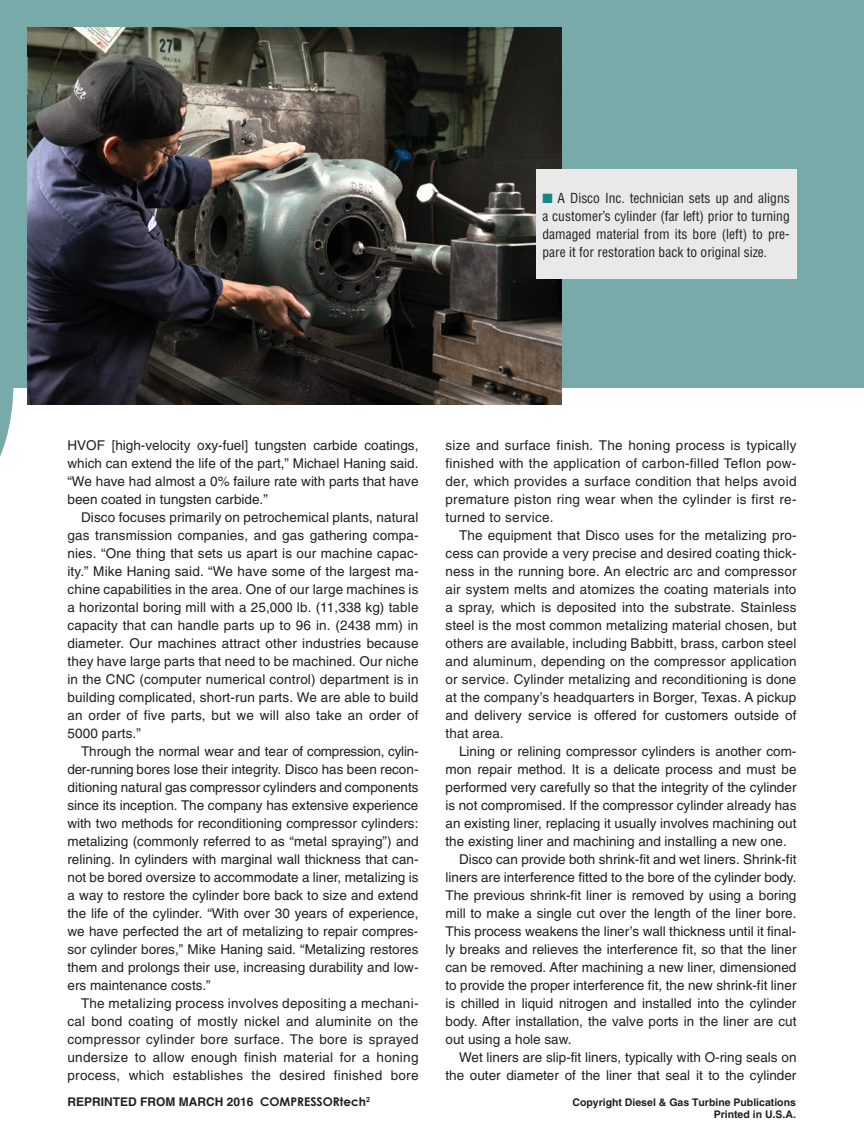
<style>
.page{position:relative;width:864px;height:1134px;background:#fff}
.page>*{position:absolute;margin:0;border:0;box-sizing:border-box;transform-origin:0 0}
.t1{font:13.5px/18px "Helvetica";color:#231f20;text-align:justify}
.t2{font:condensed 13.5px/18px "Helvetica";color:#231f20;text-align:justify}
.t3{font:700 12px "Helvetica";color:#231f20}
.t4{font:700 10.5px/12px "Helvetica";color:#231f20;text-align:right}
.s1{color:#178582}
.s2{font-family:"Century Gothic"}
</style>
<div class="page">
<svg style="left:0;top:388px;width:14px;height:69px"></svg>
<div style="left:0;top:0;width:864px;height:388px;background:#78aaaa"></div>
<img style="left:27px;top:27px;width:535px;height:378px">
<div style="left:536px;top:170px;width:260px;height:109px;background:#e9e9ea"></div>
<p class="t2" style="left:542px;top:188px;width:249px"><span class="s1">■</span> A Disco Inc. technician sets up and aligns a customer’s cylinder (far left) prior to turning damaged material from its bore (left) to pre&shy;pare it for restoration back to original size.</p>
<p class="t1" style="left:68px;top:436px;width:353px">HVOF [high-velocity oxy-fuel] tungsten carbide coatings, which can extend the life of the part,” Michael Haning said. “We have had almost a 0% failure rate with parts that have been coated in tungsten carbide.”</p>
<p class="t1" style="left:68px;top:508px;width:353px;text-indent:14px">Disco focuses primarily on petrochemical plants, natural gas transmission companies, and gas gathering compa&shy;nies. “One thing that sets us apart is our machine capac&shy;ity.” Mike Haning said. “We have some of the largest ma&shy;chine capabilities in the area. One of our large machines is a horizontal boring mill with a 25,000 lb. (11,338 kg) table capacity that can handle parts up to 96 in. (2438 mm) in diameter. Our machines attract other industries because they have large parts that need to be machined. Our niche in the CNC (computer numerical control) department is in building complicated, short-run parts. We are able to build an order of five parts, but we will also take an order of 5000 parts.”</p>
<p class="t1" style="left:68px;top:742px;width:353px;text-indent:14px">Through the normal wear and tear of compression, cylin&shy;der-running bores lose their integrity. Disco has been recon&shy;ditioning natural gas compressor cylinders and components since its inception. The company has extensive experience with two methods for reconditioning compressor cylinders: metalizing (commonly referred to as “metal spraying”) and relining. In cylinders with marginal wall thickness that can&shy;not be bored oversize to accommodate a liner, metalizing is a way to restore the cylinder bore back to size and extend the life of the cylinder. “With over 30 years of experience, we have perfected the art of metalizing to repair compres&shy;sor cylinder bores,” Mike Haning said. “Metalizing restores them and prolongs their use, increasing durability and low&shy;ers maintenance costs.”</p>
<p class="t1" style="left:68px;top:994px;width:353px;text-indent:14px">The metalizing process involves depositing a mechani&shy;cal bond coating of mostly nickel and aluminite on the compressor cylinder bore surface. The bore is sprayed undersize to allow enough finish material for a honing process, which establishes the desired finished bore</p>
<p class="t1" style="left:446px;top:436px;width:353px">size and surface finish. The honing process is typically finished with the application of carbon-filled Teflon pow&shy;der, which provides a surface condition that helps avoid premature piston ring wear when the cylinder is first re&shy;turned to service.</p>
<p class="t1" style="left:446px;top:526px;width:353px;text-indent:14px">The equipment that Disco uses for the metalizing pro&shy;cess can provide a very precise and desired coating thick&shy;ness in the running bore. An electric arc and compressor air system melts and atomizes the coating materials into a spray, which is deposited into the substrate. Stainless steel is the most common metalizing material chosen, but others are available, including Babbitt, brass, carbon steel and aluminum, depending on the compressor application or service. Cylinder metalizing and reconditioning is done at the company’s headquarters in Borger, Texas. A pickup and delivery service is offered for customers outside of that area.</p>
<p class="t1" style="left:459px;top:742px;width:339px">Lining or relining compressor cylinders is another com-</p>
<p class="t1" style="left:446px;top:760px;width:353px">mon repair method. It is a delicate process and must be</p>
<p class="t1" style="left:446px;top:778px;width:352px">performed very carefully so that the integrity of the cylinder</p>
<p class="t1" style="left:446px;top:796px;width:352px">is not compromised. If the compressor cylinder already has</p>
<p class="t1" style="left:446px;top:814px;width:353px">an existing liner, replacing it usually involves machining out</p>
<p class="t1" style="left:446px;top:832px;width:343px">the existing liner and machining and installing a new one.</p>
<p class="t1" style="left:459px;top:850px;width:339px">Disco can provide both shrink-fit and wet liners. Shrink-fit</p>
<p class="t1" style="left:446px;top:868px;width:352px">liners are interference fitted to the bore of the cylinder body.</p>
<p class="t1" style="left:446px;top:886px;width:352px">The previous shrink-fit liner is removed by using a boring</p>
<p class="t1" style="left:446px;top:904px;width:353px">mill to make a single cut over the length of the liner bore.</p>
<p class="t1" style="left:446px;top:922px;width:352px">This process weakens the liner’s wall thickness until it final-</p>
<p class="t1" style="left:446px;top:940px;width:353px">ly breaks and relieves the interference fit, so that the liner</p>
<p class="t1" style="left:446px;top:958px;width:352px">can be removed. After machining a new liner, dimensioned</p>
<p class="t1" style="left:446px;top:976px;width:352px">to provide the proper interference fit, the new shrink-fit liner</p>
<p class="t1" style="left:446px;top:994px;width:352px">is chilled in liquid nitrogen and installed into the cylinder</p>
<p class="t1" style="left:446px;top:1012px;width:353px">body. After installation, the valve ports in the liner are cut</p>
<p class="t1" style="left:446px;top:1030px;width:128px">out using a hole saw.</p>
<p class="t1" style="left:459px;top:1048px;width:339px">Wet liners are slip-fit liners, typically with O-ring seals on</p>
<p class="t1" style="left:446px;top:1066px;width:352px">the outer diameter of the liner that seal it to the cylinder</p>
<p class="t3" style="left:68px;top:1094px;width:304px">REPRINTED FROM MARCH 2016 <span class="s2">COMPRESSORtech</span><sup>2</sup></p>
<p class="t4" style="left:572px;top:1096px;width:225px">Copyright Diesel &amp; Gas Turbine Publications<br>Printed in U.S.A.</p>
</div>
